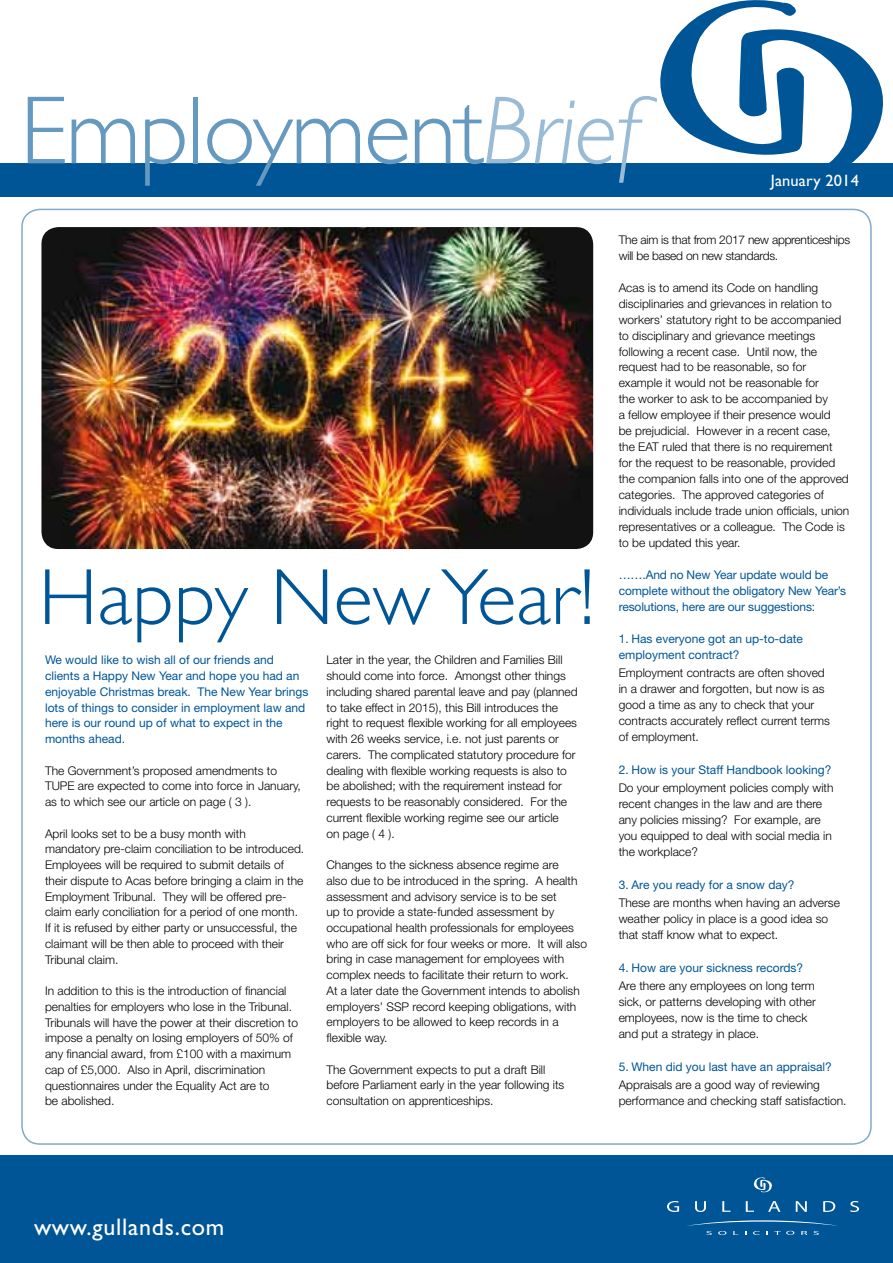
<style>
.page{position:relative;width:893px;height:1263px;background:#fff}
.page>*{position:absolute;margin:0;border:0;box-sizing:border-box;transform-origin:0 0}
.t1{font:300 97.5px "Gill Sans";letter-spacing:-.02em;color:#6699c0}
.t2{font:300 79.95px "Gill Sans";color:#005596}
.t3{font:24px "Gill Sans";letter-spacing:.03em;color:#fff}
.t4{font:16.5px "Gill Sans";letter-spacing:.01em;color:#fff}
.t5{font:300 12px/15.8px "Helvetica Neue";color:#000}
.t6{font:12px/15.8px "Helvetica Neue";color:#005596}
.t7{font:300 12px/15.9px "Helvetica Neue";letter-spacing:-.02em;color:#000}
.s1{font-style:italic;color:#99bbd5}
</style>
<div class="page">
<div style="left:0;top:1155px;width:893px;height:108px;background:#005596"></div>
<svg style="left:753px;top:1177px;width:19px;height:16px"></svg>
<svg style="left:667px;top:1201px;width:12px;height:11px"></svg>
<svg style="left:695px;top:1201px;width:11px;height:11px"></svg>
<svg style="left:722px;top:1201px;width:8px;height:11px"></svg>
<svg style="left:746px;top:1201px;width:8px;height:11px"></svg>
<svg style="left:768px;top:1201px;width:12px;height:11px"></svg>
<svg style="left:796px;top:1201px;width:11px;height:11px"></svg>
<svg style="left:823px;top:1201px;width:12px;height:11px"></svg>
<svg style="left:850px;top:1201px;width:9px;height:11px"></svg>
<svg style="left:687px;top:1220px;width:151px;height:15px"></svg>
<svg style="left:660px;top:0;width:223px;height:163px"></svg>
<div style="left:0;top:163px;width:893px;height:33px;background:#005596"></div>
<img style="left:41px;top:227px;width:552px;height:322px">
<h1 class="t1" style="left:20px;top:76px;width:622px">Employment<span class="s1">Brief</span></h1>
<h3 class="t4" style="left:771px;top:171px;width:90px">January 2014</h3>
<h2 class="t2" style="left:39px;top:552px;width:557px">Happy New Year!</h2>
<p class="t6" style="left:45px;top:652px;width:265px">We would like to wish all of our friends and clients a Happy New Year and hope you had an enjoyable Christmas break. The New Year brings lots of things to consider in employment law and here is our round up of what to expect in the months ahead.</p>
<p class="t5" style="left:45px;top:762px;width:257px">The Government’s proposed amendments to<br>TUPE are expected to come into force in January, as to which see our article on page ( 3 ).</p>
<p class="t5" style="left:45px;top:825px;width:261px">April looks set to be a busy month with<br>mandatory pre-claim conciliation to be introduced.<br>Employees will be required to submit details of their dispute to Acas before bringing a claim in the Employment Tribunal. They will be offered pre&shy;claim early conciliation for a period of one month.<br>If it is refused by either party or unsuccessful, the claimant will be then able to proceed with their Tribunal claim.</p>
<p class="t5" style="left:45px;top:983px;width:254px">In addition to this is the introduction of financial penalties for employers who lose in the Tribunal.<br>Tribunals will have the power at their discretion to impose a penalty on losing employers of 50% of any financial award, from £100 with a maximum cap of £5,000. Also in April, discrimination questionnaires under the Equality Act are to<br>be abolished.</p>
<p class="t5" style="left:326px;top:652px;width:253px">Later in the year, the Children and Families Bill should come into force. Amongst other things including shared parental leave and pay (planned to take effect in 2015), this Bill introduces the right to request flexible working for all employees with 26 weeks service, i.e. not just parents or carers. The complicated statutory procedure for dealing with flexible working requests is also to be abolished; with the requirement instead for requests to be reasonably considered. For the current flexible working regime see our article<br>on page ( 4 ).</p>
<p class="t5" style="left:326px;top:857px;width:262px">Changes to the sickness absence regime are<br>also due to be introduced in the spring. A health assessment and advisory service is to be set<br>up to provide a state-funded assessment by occupational health professionals for employees who are off sick for four weeks or more. It will also bring in case management for employees with complex needs to facilitate their return to work.<br>At a later date the Government intends to abolish employers’ SSP record keeping obligations, with employers to be allowed to keep records in a flexible way.</p>
<p class="t5" style="left:326px;top:1061px;width:239px">The Government expects to put a draft Bill before Parliament early in the year following its consultation on apprenticeships.</p>
<p class="t7" style="left:619px;top:231px;width:233px">The aim is that from 2017 new apprenticeships will be based on new standards.</p>
<p class="t5" style="left:619px;top:279px;width:232px">Acas is to amend its Code on handling disciplinaries and grievances in relation to workers’ statutory right to be accompanied to disciplinary and grievance meetings following a recent case. Until now, the request had to be reasonable, so for example it would not be reasonable for<br>the worker to ask to be accompanied by<br>a fellow employee if their presence would<br>be prejudicial. However in a recent case, the EAT ruled that there is no requirement<br>for the request to be reasonable, provided the companion falls into one of the approved categories. The approved categories of individuals include trade union officials, union representatives or a colleague. The Code is to be updated this year.</p>
<p class="t6" style="left:619px;top:567px;width:229px">…….And no New Year update would be complete without the obligatory New Year’s resolutions, here are our suggestions:</p>
<p class="t6" style="left:619px;top:630px;width:186px">1. Has everyone got an up-to-date employment contract?</p>
<p class="t5" style="left:619px;top:664px;width:213px">Employment contracts are often shoved in a drawer and forgotten, but now is as good a time as any to check that your contracts accurately reflect current terms of employment.</p>
<p class="t6" style="left:619px;top:761px;width:214px">2. How is your Staff Handbook looking?</p>
<p class="t5" style="left:619px;top:779px;width:216px">Do your employment policies comply with recent changes in the law and are there any policies missing? For example, are you equipped to deal with social media in the workplace?</p>
<p class="t6" style="left:619px;top:876px;width:177px">3. Are you ready for a snow day?</p>
<p class="t5" style="left:619px;top:894px;width:223px">These are months when having an adverse weather policy in place is a good idea so that staff know what to expect.</p>
<p class="t6" style="left:619px;top:959px;width:186px">4. How are your sickness records?</p>
<p class="t5" style="left:619px;top:977px;width:199px">Are there any employees on long term sick, or patterns developing with other employees, now is the time to check and put a strategy in place.</p>
<p class="t6" style="left:619px;top:1058px;width:215px">5. When did you last have an appraisal?</p>
<p class="t5" style="left:619px;top:1076px;width:229px">Appraisals are a good way of reviewing performance and checking staff satisfaction.</p>
<h3 class="t3" style="left:34px;top:1213px;width:192px">www.gullands.com</h3>
</div>
